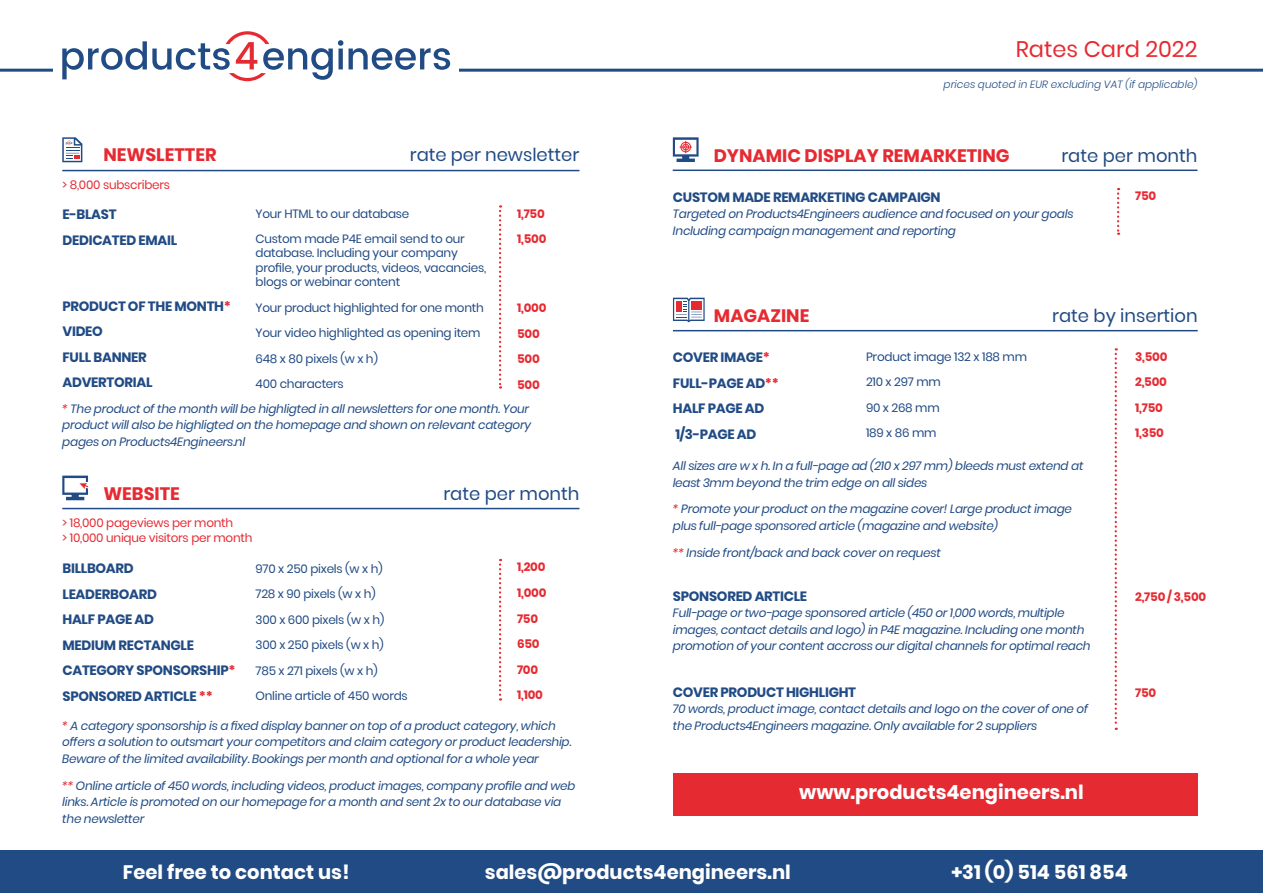
<style>
.page{position:relative;width:1263px;height:893px;background:#fff}
.page>*{position:absolute;margin:0;border:0;box-sizing:border-box;transform-origin:0 0}
.t1{font:22.5px "Poppins";color:#e62a32}
.t2{font:700 19.5px "Poppins";color:#fff}
.t3{font:18px "Poppins";color:#214b84}
.t4{font:700 18px "Poppins";color:#e62a32}
.t5{font:700 13.5px/25.5px "Poppins";letter-spacing:-.02em;color:#214b84}
.t6{font:italic 12px/16.5px "Poppins";letter-spacing:-.02em;color:#214b84}
.t7{font:12px/25.5px "Poppins";letter-spacing:-.02em;color:#214b84}
.t8{font:700 12px/25.5px "Poppins";letter-spacing:-.02em;color:#e62a32}
.t9{font:12px/14.4px "Poppins";letter-spacing:-.02em;color:#e62a32}
.t10{font:italic 300 10.5px "Poppins";color:#214b84}
.s1{color:#e62a32}
</style>
<div class="page">
<div style="left:0;top:850px;width:1263px;height:43px;background:#214b84"></div>
<hr style="left:0;top:69px;width:1263px;height:3px;background:#214b84">
<div style="left:54px;top:32px;width:405px;height:48px;background:#fff"></div>
<hr style="left:62px;top:170px;width:517px;height:1px;background:#214b84">
<svg style="left:499px;top:205px;width:2px;height:184px"></svg>
<hr style="left:673px;top:330px;width:525px;height:1px;background:#214b84">
<svg style="left:1115px;top:348px;width:2px;height:382px"></svg>
<hr style="left:62px;top:508px;width:517px;height:1px;background:#214b84">
<svg style="left:499px;top:559px;width:2px;height:142px"></svg>
<hr style="left:673px;top:170px;width:524px;height:1px;background:#214b84">
<svg style="left:1117px;top:188px;width:2px;height:47px"></svg>
<svg style="left:62px;top:31px;width:388px;height:50px"></svg>
<svg style="left:62px;top:137px;width:20px;height:25px"></svg>
<svg style="left:673px;top:137px;width:26px;height:25px"></svg>
<svg style="left:673px;top:298px;width:32px;height:24px"></svg>
<svg style="left:62px;top:476px;width:27px;height:24px"></svg>
<div style="left:673px;top:773px;width:524px;height:43px;background:#e62a32"></div>
<h1 class="t1" style="left:1016px;top:36px;width:183px">Rates Card 2022</h1>
<p class="t10" style="left:944px;top:78px;width:255px">prices quoted in EUR excluding VAT (if applicable)</p>
<h3 class="t4" style="left:103px;top:144px;width:115px">NEWSLETTER</h3>
<h3 class="t3" style="left:410px;top:144px;width:171px">rate per newsletter</h3>
<h3 class="t4" style="left:714px;top:145px;width:297px">DYNAMIC DISPLAY REMARKETING</h3>
<h3 class="t3" style="left:1061px;top:145px;width:138px">rate per month</h3>
<p class="t5" style="left:673px;top:184px;width:269px">CUSTOM MADE REMARKETING CAMPAIGN</p>
<p class="t6" style="left:673px;top:206px;width:402px">Targeted on Products4Engineers audience and focused on your goals<br>Including campaign management and reporting</p>
<p class="t9" style="left:62px;top:178px;width:109px">&gt; 8,000 subscribers</p>
<p class="t8" style="left:1135px;top:183px;width:23px">750</p>
<p class="t7" style="left:256px;top:201px;width:211px">Your HTML to our database<br>Custom made P4E email send to our</p>
<p class="t7" style="left:256px;top:246px;width:232px;line-height:14.4px">database. Including your company profile, your products, videos, vacancies, blogs or webinar content</p>
<p class="t7" style="left:256px;top:295px;width:230px">Your product highlighted for one month</p>
<p class="t7" style="left:256px;top:320px;width:226px">Your video highlighted as opening item</p>
<p class="t7" style="left:256px;top:346px;width:124px">648 x 80 pixels (w x h)</p>
<p class="t7" style="left:256px;top:371px;width:90px">400 characters</p>
<p class="t6" style="left:62px;top:400px;width:468px"><span class="s1">*</span> The product of the month will be highligted in all newsletters for one month. Your</p>
<p class="t6" style="left:62px;top:417px;width:470px">product will also be highligted on the homepage and shown on relevant category pages on Products4Engineers.nl</p>
<p class="t8" style="left:517px;top:201px;width:31px">1,750<br>1,500</p>
<p class="t5" style="left:62px;top:202px;width:116px">E-BLAST<br>DEDICATED EMAIL</p>
<p class="t5" style="left:62px;top:293px;width:170px">PRODUCT OF THE MONTH<span class="s1">*<br></span>VIDEO<br>FULL BANNER<br>ADVERTORIAL</p>
<p class="t8" style="left:517px;top:295px;width:31px">1,000<br>500<br>500<br>500</p>
<h3 class="t3" style="left:1052px;top:306px;width:147px">rate by insertion</h3>
<h3 class="t4" style="left:714px;top:306px;width:97px">MAGAZINE</h3>
<p class="t7" style="left:866px;top:344px;width:162px">Product image 132 x 188 mm<br>210 x 297 mm<br>90 x 268 mm<br>189 x 86 mm</p>
<p class="t6" style="left:673px;top:458px;width:412px">All sizes are w x h. In a full-page ad (210 x 297 mm) bleeds must extend at least 3mm beyond the trim edge on all sides</p>
<p class="t6" style="left:673px;top:501px;width:401px"><span class="s1">*</span> Promote your product on the magazine cover! Large product image plus full-page sponsored article (magazine and website)</p>
<p class="t6" style="left:673px;top:544px;width:269px"><span class="s1">**</span> Inside front/back and back cover on request</p>
<p class="t8" style="left:1135px;top:344px;width:34px">3,500<br>2,500<br>1,750<br>1,350</p>
<p class="t5" style="left:673px;top:345px;width:108px">COVER IMAGE<span class="s1">*<br></span>FULL-PAGE AD<span class="s1">**<br></span>HALF PAGE AD<br>1/3-PAGE AD</p>
<h3 class="t3" style="left:443px;top:483px;width:138px">rate per month</h3>
<h3 class="t4" style="left:103px;top:483px;width:78px">WEBSITE</h3>
<p class="t9" style="left:62px;top:516px;width:192px">&gt; 18,000 pageviews per month<br>&gt; 10,000 unique visitors per month</p>
<p class="t5" style="left:62px;top:556px;width:175px">BILLBOARD<br>LEADERBOARD<br>HALF PAGE AD<br>MEDIUM RECTANGLE<br>CATEGORY SPONSORSHIP<span class="s1">*<br></span>SPONSORED ARTICLE <span class="s1">**</span></p>
<p class="t7" style="left:256px;top:556px;width:154px">970 x 250 pixels (w x h)<br>728 x 90 pixels (w x h)<br>300 x 600 pixels (w x h)<br>300 x 250 pixels (w x h)<br>785 x 271 pixels (w x h)<br>Online article of 450 words</p>
<p class="t6" style="left:62px;top:717px;width:511px"><span class="s1">*</span> A category sponsorship is a fixed display banner on top of a product category, which offers a solution to outsmart your competitors and claim category or product leadership.<br>Beware of the limited availability. Bookings per month and optional for a whole year</p>
<p class="t6" style="left:62px;top:777px;width:515px"><span class="s1">**</span> Online article of 450 words, including videos, product images, company profile and web links. Article is promoted on our homepage for a month and sent 2x to our database via the newsletter</p>
<p class="t8" style="left:517px;top:555px;width:31px">1,200<br>1,000<br>750<br>650<br>700<br>1,100</p>
<p class="t8" style="left:1135px;top:584px;width:73px">2,750 / 3,500</p>
<p class="t5" style="left:673px;top:584px;width:136px">SPONSORED ARTICLE</p>
<p class="t6" style="left:673px;top:605px;width:419px">Full-page or two-page sponsored article (450 or 1,000 words, multiple images, contact details and logo) in P4E magazine. Including one month promotion of your content accross our digital channels for optimal reach</p>
<p class="t5" style="left:673px;top:679px;width:185px">COVER PRODUCT HIGHLIGHT</p>
<p class="t6" style="left:673px;top:701px;width:417px">70 words, product image, contact details and logo on the cover of one of the Products4Engineers magazine. Only available for 2 suppliers</p>
<p class="t8" style="left:1135px;top:681px;width:23px">750</p>
<h2 class="t2" style="left:799px;top:781px;width:286px">www.products4engineers.nl</h2>
<h2 class="t2" style="left:123px;top:861px;width:228px">Feel free to contact us!</h2>
<h2 class="t2" style="left:485px;top:861px;width:307px">sales@products4engineers.nl</h2>
<h2 class="t2" style="left:951px;top:861px;width:178px">+31 (0) 514 561 854</h2>
</div>
